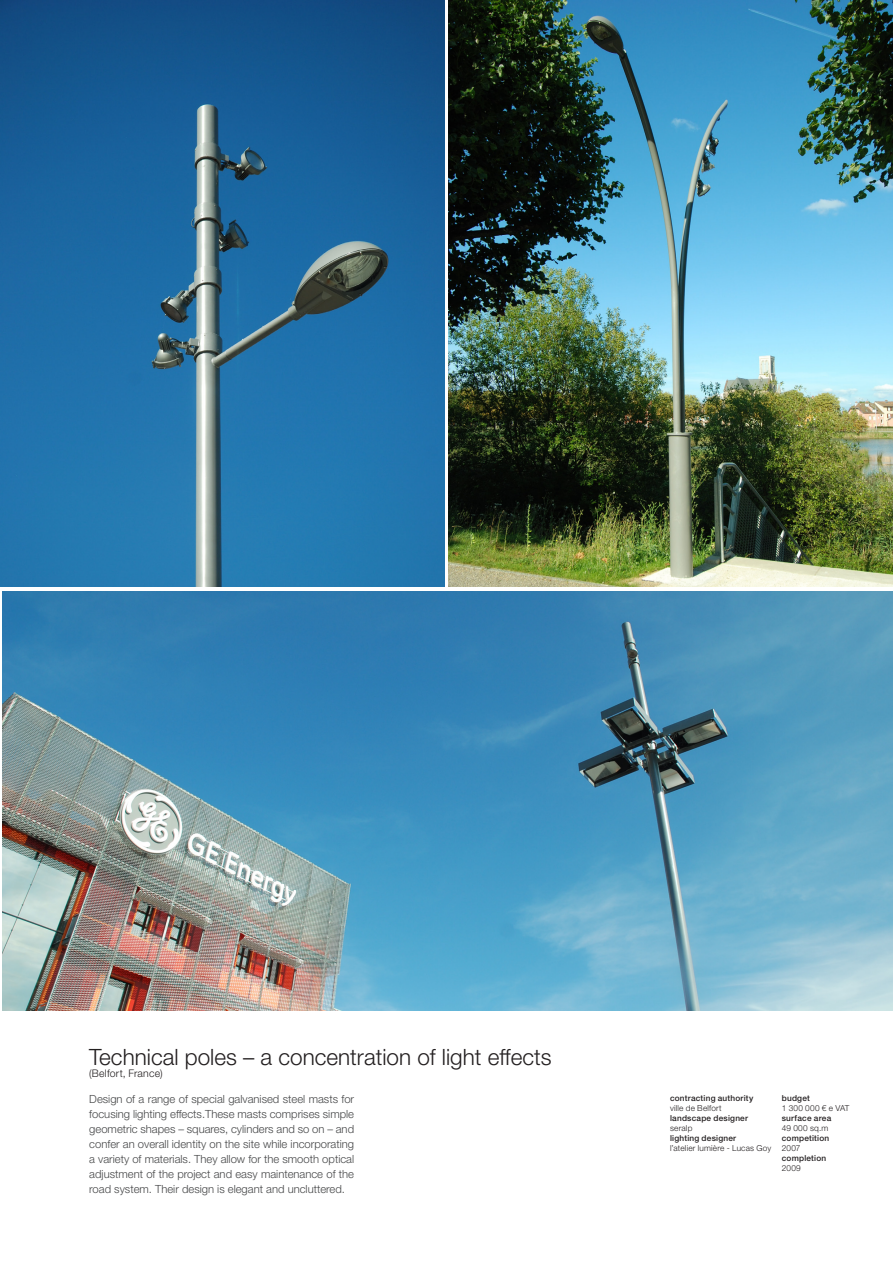
<style>
.page{position:relative;width:893px;height:1263px;background:#fff}
.page>*{position:absolute;margin:0;border:0;box-sizing:border-box;transform-origin:0 0}
.Titre_projet{font:300 22.5px "Helvetica Neue LT Std";color:#231f20}
.t1{font:300 11.25px/15px "Helvetica Neue LT Std";color:#464748;text-align:justify}
.Résumé{font:300 10.5px "Helvetica Neue LT Std";letter-spacing:.02em;color:#231f20}
.Infos_techniques{font:500 8.25px/9.9px "Helvetica Neue LT Std";letter-spacing:.025em;color:#231f20}
.s1{font-weight:300}
</style>
<div class="page">
<img style="left:3px;top:591px;width:890px;height:419px">
<img style="left:0;top:0;width:444px;height:587px">
<img style="left:449px;top:0;width:444px;height:587px">
<p class="Titre_projet" style="left:89px;top:1043px;width:464px">Technical poles – a concentration of light effects</p>
<p class="Résumé" style="left:89px;top:1067px;width:75px">(Belfort, France)</p>
<p class="t1" style="left:89px;top:1091px;width:266px">Design of a range of special galvanised steel masts for focusing lighting effects.These masts comprises simple geometric shapes – squares, cylinders and so on – and confer an overall identity on the site while incorporating a variety of materials. They allow for the smooth optical adjustment of the project and easy maintenance of the road system. Their design is elegant and uncluttered.</p>
<p class="Infos_techniques" style="left:670px;top:1093px;width:103px">contracting authority<br><span class="s1">ville de Belfort<br></span>landscape designer <span class="s1">seralp<br></span>lighting designer<br><span class="s1">l’atelier lumière - Lucas Goy</span></p>
<p class="Infos_techniques" style="left:782px;top:1093px;width:69px">budget<br><span class="s1">1 300 000 € e VAT </span>surface area<br><span class="s1">49 000 sq.m </span>competition<br><span class="s1">2007<br></span>completion<br><span class="s1">2009</span></p>
</div>
